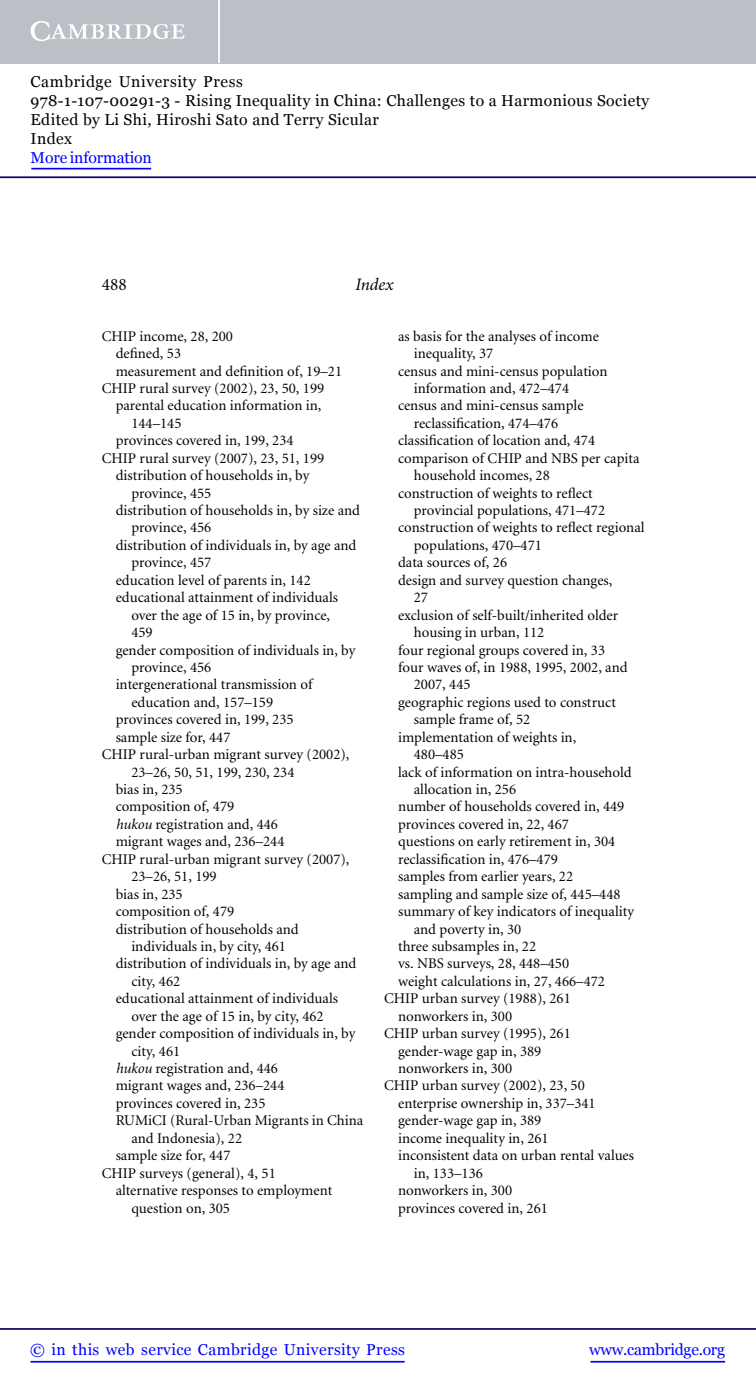
<style>
.page{position:relative;width:756px;height:1388px;background:#fff}
.page>*{position:absolute;margin:0;border:0;box-sizing:border-box;transform-origin:0 0}
.t1{font:italic 17.5px "Minion";color:#000}
.t2{font:17.5px "Minion";color:#000}
.t3{font:15.75px/18.9px "Georgia";letter-spacing:.025em;color:#000}
.t4{font:15.75px "Georgia";letter-spacing:.025em;color:#00f}
.t5{font:15.75px "Georgia";letter-spacing:-.015em;color:#00f}
.t6{font:15.75px "Georgia";letter-spacing:-.01em;color:#00f}
.t7{font:14.88px "Minion";color:#000}
.s1{font-style:italic}
</style>
<div class="page">
<hr style="left:591px;top:1361px;width:134px;height:1px;background:#00f">
<hr style="left:0;top:1328px;width:756px;height:2px;background:#150666">
<hr style="left:31px;top:1361px;width:374px;height:1px;background:#00f">
<div style="left:0;top:0;width:756px;height:63px;background:#bac0c6"></div>
<svg style="left:31px;top:21px;width:154px;height:20px"></svg>
<hr style="left:218px;top:0;width:2px;height:63px;background:#fff">
<hr style="left:0;top:176px;width:756px;height:2px;background:#150666">
<hr style="left:31px;top:168px;width:120px;height:1px;background:#00f">
<p class="t3" style="left:31px;top:72px;width:620px">Cambridge University Press<br>978-1-107-00291-3 - Rising Inequality in China: Challenges to a Harmonious Society Edited by Li Shi, Hiroshi Sato and Terry Sicular<br>Index</p>
<p class="t6" style="left:31px;top:148px;width:123px">More information</p>
<p class="t2" style="left:102px;top:278px;width:27px">488</p>
<p class="t1" style="left:355px;top:278px;width:39px">Index</p>
<p class="t7" style="left:102px;top:330px;width:133px">CHIP income, 28, 200</p>
<p class="t7" style="left:116px;top:347px;width:67px">defined, 53</p>
<p class="t7" style="left:116px;top:365px;width:228px">measurement and definition of, 19–21</p>
<p class="t7" style="left:102px;top:382px;width:224px">CHIP rural survey (2002), 23, 50, 199</p>
<p class="t7" style="left:116px;top:400px;width:207px">parental education information in,</p>
<p class="t7" style="left:131px;top:417px;width:52px">144–145</p>
<p class="t7" style="left:116px;top:435px;width:179px">provinces covered in, 199, 234</p>
<p class="t7" style="left:102px;top:452px;width:224px">CHIP rural survey (2007), 23, 51, 199</p>
<p class="t7" style="left:116px;top:470px;width:195px">distribution of households in, by</p>
<p class="t7" style="left:131px;top:487px;width:82px">province, 455</p>
<p class="t7" style="left:116px;top:504px;width:246px">distribution of households in, by size and</p>
<p class="t7" style="left:131px;top:522px;width:82px">province, 456</p>
<p class="t7" style="left:116px;top:539px;width:242px">distribution of individuals in, by age and</p>
<p class="t7" style="left:131px;top:557px;width:82px">province, 457</p>
<p class="t7" style="left:116px;top:574px;width:197px">education level of parents in, 142</p>
<p class="t7" style="left:116px;top:592px;width:224px">educational attainment of individuals</p>
<p class="t7" style="left:131px;top:609px;width:200px">over the age of 15 in, by province,</p>
<p class="t7" style="left:131px;top:626px;width:23px">459</p>
<p class="t7" style="left:116px;top:644px;width:241px">gender composition of individuals in, by</p>
<p class="t7" style="left:131px;top:661px;width:82px">province, 456</p>
<p class="t7" style="left:116px;top:679px;width:198px">intergenerational transmission of</p>
<p class="t7" style="left:131px;top:696px;width:143px">education and, 157–159</p>
<p class="t7" style="left:116px;top:714px;width:179px">provinces covered in, 199, 235</p>
<p class="t7" style="left:116px;top:731px;width:116px">sample size for, 447</p>
<p class="t7" style="left:102px;top:748px;width:249px">CHIP rural-urban migrant survey (2002),</p>
<p class="t7" style="left:131px;top:766px;width:165px">23–26, 50, 51, 199, 230, 234</p>
<p class="t7" style="left:116px;top:783px;width:69px">bias in, 235</p>
<p class="t7" style="left:116px;top:801px;width:120px">composition of, 479</p>
<p class="t7" style="left:116px;top:818px;width:164px"><span class="s1">hukou</span> registration and, 446</p>
<p class="t7" style="left:116px;top:836px;width:170px">migrant wages and, 236–244</p>
<p class="t7" style="left:102px;top:853px;width:249px">CHIP rural-urban migrant survey (2007),</p>
<p class="t7" style="left:131px;top:871px;width:87px">23–26, 51, 199</p>
<p class="t7" style="left:116px;top:888px;width:69px">bias in, 235</p>
<p class="t7" style="left:116px;top:905px;width:120px">composition of, 479</p>
<p class="t7" style="left:116px;top:923px;width:185px">distribution of households and</p>
<p class="t7" style="left:131px;top:940px;width:156px">individuals in, by city, 461</p>
<p class="t7" style="left:116px;top:958px;width:242px">distribution of individuals in, by age and</p>
<p class="t7" style="left:131px;top:975px;width:50px">city, 462</p>
<p class="t7" style="left:116px;top:993px;width:224px">educational attainment of individuals</p>
<p class="t7" style="left:131px;top:1010px;width:194px">over the age of 15 in, by city, 462</p>
<p class="t7" style="left:116px;top:1027px;width:241px">gender composition of individuals in, by</p>
<p class="t7" style="left:131px;top:1045px;width:50px">city, 461</p>
<p class="t7" style="left:116px;top:1062px;width:164px"><span class="s1">hukou</span> registration and, 446</p>
<p class="t7" style="left:116px;top:1080px;width:170px">migrant wages and, 236–244</p>
<p class="t7" style="left:116px;top:1097px;width:151px">provinces covered in, 235</p>
<p class="t7" style="left:116px;top:1115px;width:249px">RUMiCI (Rural-Urban Migrants in China</p>
<p class="t7" style="left:131px;top:1132px;width:112px">and Indonesia), 22</p>
<p class="t7" style="left:116px;top:1149px;width:116px">sample size for, 447</p>
<p class="t7" style="left:102px;top:1167px;width:176px">CHIP surveys (general), 4, 51</p>
<p class="t7" style="left:116px;top:1184px;width:218px">alternative responses to employment</p>
<p class="t7" style="left:131px;top:1202px;width:100px">question on, 305</p>
<p class="t7" style="left:398px;top:330px;width:202px">as basis for the analyses of income</p>
<p class="t7" style="left:414px;top:347px;width:81px">inequality, 37</p>
<p class="t7" style="left:398px;top:365px;width:211px">census and mini-census population</p>
<p class="t7" style="left:414px;top:382px;width:157px">information and, 472–474</p>
<p class="t7" style="left:398px;top:400px;width:187px">census and mini-census sample</p>
<p class="t7" style="left:414px;top:417px;width:146px">reclassification, 474–476</p>
<p class="t7" style="left:398px;top:435px;width:199px">classification of location and, 474</p>
<p class="t7" style="left:398px;top:452px;width:243px">comparison of CHIP and NBS per capita</p>
<p class="t7" style="left:414px;top:470px;width:138px">household incomes, 28</p>
<p class="t7" style="left:398px;top:487px;width:196px">construction of weights to reflect</p>
<p class="t7" style="left:414px;top:504px;width:193px">provincial populations, 471–472</p>
<p class="t7" style="left:398px;top:522px;width:248px">construction of weights to reflect regional</p>
<p class="t7" style="left:414px;top:539px;width:130px">populations, 470–471</p>
<p class="t7" style="left:398px;top:557px;width:111px">data sources of, 26</p>
<p class="t7" style="left:398px;top:574px;width:216px">design and survey question changes,</p>
<p class="t7" style="left:414px;top:592px;width:16px">27</p>
<p class="t7" style="left:398px;top:609px;width:222px">exclusion of self-built/inherited older</p>
<p class="t7" style="left:414px;top:626px;width:132px">housing in urban, 112</p>
<p class="t7" style="left:398px;top:644px;width:209px">four regional groups covered in, 33</p>
<p class="t7" style="left:398px;top:661px;width:231px">four waves of, in 1988, 1995, 2002, and</p>
<p class="t7" style="left:414px;top:679px;width:58px">2007, 445</p>
<p class="t7" style="left:398px;top:696px;width:219px">geographic regions used to construct</p>
<p class="t7" style="left:414px;top:714px;width:118px">sample frame of, 52</p>
<p class="t7" style="left:398px;top:731px;width:180px">implementation of weights in,</p>
<p class="t7" style="left:414px;top:748px;width:52px">480–485</p>
<p class="t7" style="left:398px;top:766px;width:235px">lack of information on intra-household</p>
<p class="t7" style="left:414px;top:783px;width:104px">allocation in, 256</p>
<p class="t7" style="left:398px;top:801px;width:228px">number of households covered in, 449</p>
<p class="t7" style="left:398px;top:818px;width:172px">provinces covered in, 22, 467</p>
<p class="t7" style="left:398px;top:836px;width:219px">questions on early retirement in, 304</p>
<p class="t7" style="left:398px;top:853px;width:161px">reclassification in, 476–479</p>
<p class="t7" style="left:398px;top:871px;width:177px">samples from earlier years, 22</p>
<p class="t7" style="left:398px;top:888px;width:224px">sampling and sample size of, 445–448</p>
<p class="t7" style="left:398px;top:905px;width:237px">summary of key indicators of inequality</p>
<p class="t7" style="left:414px;top:923px;width:109px">and poverty in, 30</p>
<p class="t7" style="left:398px;top:940px;width:140px">three subsamples in, 22</p>
<p class="t7" style="left:398px;top:958px;width:173px">vs. NBS surveys, 28, 448–450</p>
<p class="t7" style="left:398px;top:975px;width:208px">weight calculations in, 27, 466–472</p>
<p class="t7" style="left:384px;top:993px;width:188px">CHIP urban survey (1988), 261</p>
<p class="t7" style="left:398px;top:1010px;width:116px">nonworkers in, 300</p>
<p class="t7" style="left:384px;top:1027px;width:188px">CHIP urban survey (1995), 261</p>
<p class="t7" style="left:398px;top:1045px;width:145px">gender-wage gap in, 389</p>
<p class="t7" style="left:398px;top:1062px;width:116px">nonworkers in, 300</p>
<p class="t7" style="left:384px;top:1080px;width:202px">CHIP urban survey (2002), 23, 50</p>
<p class="t7" style="left:398px;top:1097px;width:199px">enterprise ownership in, 337–341</p>
<p class="t7" style="left:398px;top:1115px;width:145px">gender-wage gap in, 389</p>
<p class="t7" style="left:398px;top:1132px;width:152px">income inequality in, 261</p>
<p class="t7" style="left:398px;top:1149px;width:238px">inconsistent data on urban rental values</p>
<p class="t7" style="left:414px;top:1167px;width:71px">in, 133–136</p>
<p class="t7" style="left:398px;top:1184px;width:116px">nonworkers in, 300</p>
<p class="t7" style="left:398px;top:1202px;width:151px">provinces covered in, 261</p>
<p class="t4" style="left:30px;top:1340px;width:376px">© in this web service Cambridge University Press</p>
<p class="t5" style="left:589px;top:1340px;width:137px">www.cambridge.org</p>
</div>
